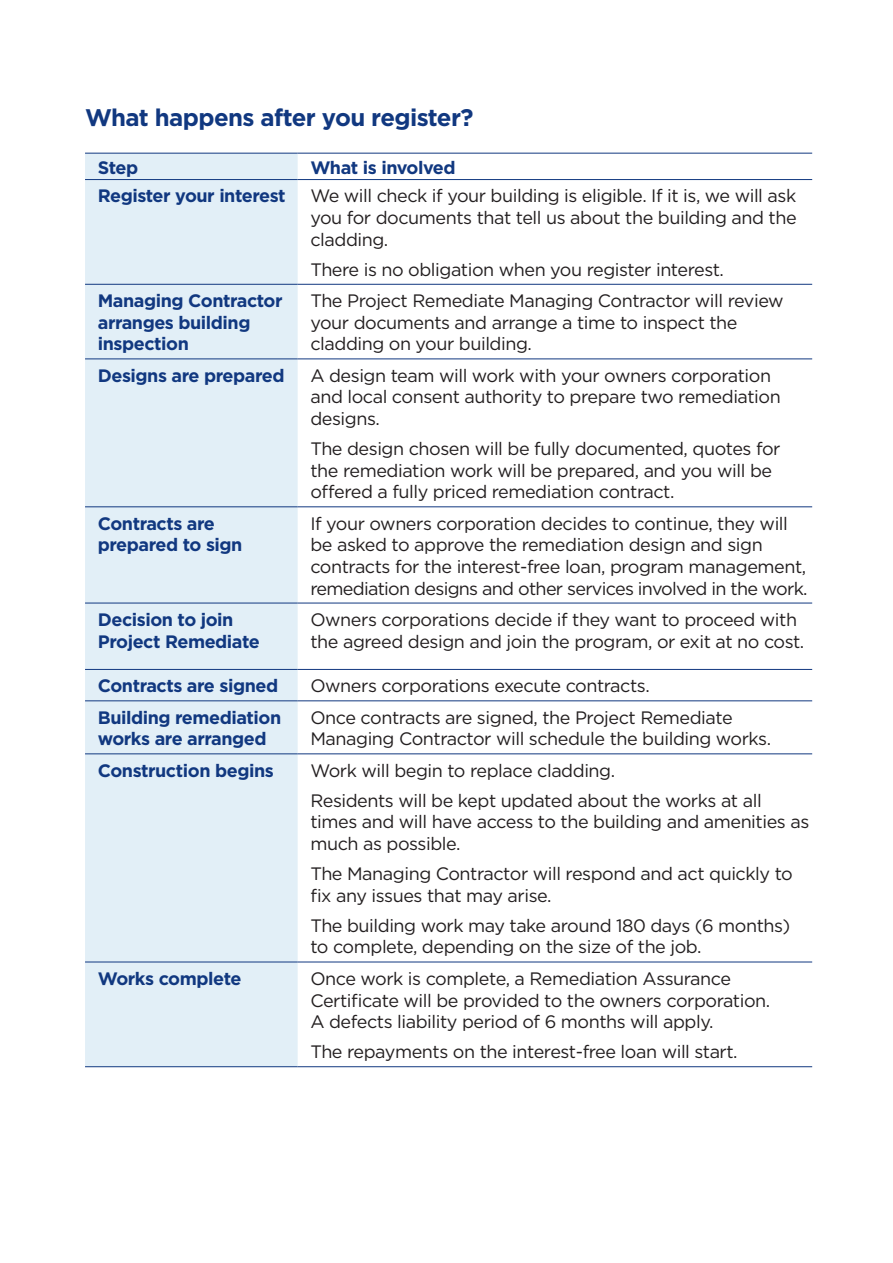
<style>
.page{position:relative;width:893px;height:1263px;background:#fff}
.page>*{position:absolute;margin:0;border:0;box-sizing:border-box;transform-origin:0 0}
.t1{font:700 24px "Gotham";letter-spacing:-.025em;color:#113880}
.table_text_12{font:18px/21.6px "Gotham";letter-spacing:-.025em;color:#231f20}
.table_text_12_bold{font:700 18px/21.6px "Gotham";letter-spacing:-.025em;color:#113880}
</style>
<div class="page">
<div style="left:85px;top:154px;width:213px;height:912px;background:#e2eff7"></div>
<hr style="left:85px;top:153px;width:213px;height:1px;background:#113880">
<hr style="left:298px;top:153px;width:514px;height:1px;background:#113880">
<hr style="left:85px;top:179px;width:213px;height:1px;background:#113880">
<hr style="left:298px;top:179px;width:514px;height:1px;background:#113880">
<hr style="left:85px;top:284px;width:213px;height:1px;background:#113880">
<hr style="left:298px;top:284px;width:514px;height:1px;background:#113880">
<hr style="left:85px;top:358px;width:213px;height:1px;background:#113880">
<hr style="left:298px;top:358px;width:514px;height:1px;background:#113880">
<hr style="left:85px;top:506px;width:213px;height:1px;background:#113880">
<hr style="left:298px;top:506px;width:514px;height:1px;background:#113880">
<hr style="left:85px;top:603px;width:213px;height:1px;background:#113880">
<hr style="left:298px;top:603px;width:514px;height:1px;background:#113880">
<hr style="left:85px;top:669px;width:213px;height:1px;background:#113880">
<hr style="left:298px;top:669px;width:514px;height:1px;background:#113880">
<hr style="left:85px;top:700px;width:213px;height:1px;background:#113880">
<hr style="left:298px;top:700px;width:514px;height:1px;background:#113880">
<hr style="left:85px;top:753px;width:213px;height:1px;background:#113880">
<hr style="left:298px;top:753px;width:514px;height:1px;background:#113880">
<hr style="left:85px;top:962px;width:213px;height:1px;background:#113880">
<hr style="left:298px;top:962px;width:514px;height:1px;background:#113880">
<hr style="left:85px;top:1066px;width:213px;height:1px;background:#113880">
<hr style="left:298px;top:1066px;width:514px;height:1px;background:#113880">
<h2 class="t1" style="left:85px;top:101px;width:390px">What happens after you register?</h2>
<h4 class="table_text_12_bold" style="left:98px;top:156px;width:42px">Step</h4>
<h4 class="table_text_12_bold" style="left:310px;top:156px;width:147px">What is involved</h4>
<p class="table_text_12_bold" style="left:98px;top:185px;width:189px">Register your interest</p>
<p class="table_text_12" style="left:310px;top:185px;width:488px;text-align:justify">We will check if your building is eligible. If it is, we will ask you for documents that tell us about the building and the cladding.</p>
<p class="table_text_12" style="left:310px;top:258px;width:415px">There is no obligation when you register interest.</p>
<p class="table_text_12_bold" style="left:98px;top:290px;width:186px">Managing Contractor arranges building inspection</p>
<p class="table_text_12" style="left:310px;top:290px;width:475px">The Project Remediate Managing Contractor will review your documents and arrange a time to inspect the cladding on your building.</p>
<p class="table_text_12_bold" style="left:98px;top:364px;width:188px">Designs are prepared</p>
<p class="table_text_12" style="left:310px;top:364px;width:472px">A design team will work with your owners corporation and local consent authority to prepare two remediation designs.</p>
<p class="table_text_12" style="left:310px;top:438px;width:472px">The design chosen will be fully documented, quotes for the remediation work will be prepared, and you will be offered a fully priced remediation contract.</p>
<p class="table_text_12_bold" style="left:98px;top:512px;width:146px">Contracts are prepared to sign</p>
<p class="table_text_12" style="left:310px;top:512px;width:499px">If your owners corporation decides to continue, they will be asked to approve the remediation design and sign contracts for the interest-free loan, program management, remediation designs and other services involved in the work.</p>
<p class="table_text_12_bold" style="left:98px;top:609px;width:164px">Decision to join<br>Project Remediate</p>
<p class="table_text_12" style="left:310px;top:608px;width:495px">Owners corporations decide if they want to proceed with the agreed design and join the program, or exit at no cost.</p>
<p class="table_text_12_bold" style="left:98px;top:675px;width:182px">Contracts are signed</p>
<p class="table_text_12" style="left:310px;top:675px;width:341px">Owners corporations execute contracts.</p>
<p class="table_text_12_bold" style="left:98px;top:706px;width:185px">Building remediation works are arranged</p>
<p class="table_text_12" style="left:310px;top:706px;width:462px">Once contracts are signed, the Project Remediate<br>Managing Contractor will schedule the building works.</p>
<p class="table_text_12_bold" style="left:98px;top:759px;width:178px">Construction begins</p>
<p class="table_text_12" style="left:310px;top:759px;width:306px">Work will begin to replace cladding.</p>
<p class="table_text_12" style="left:310px;top:789px;width:500px">Residents will be kept updated about the works at all times and will have access to the building and amenities as much as possible.</p>
<p class="table_text_12" style="left:310px;top:863px;width:484px">The Managing Contractor will respond and act quickly to fix any issues that may arise.</p>
<p class="table_text_12" style="left:310px;top:914px;width:481px">The building work may take around 180 days (6 months) to complete, depending on the size of the job.</p>
<p class="table_text_12_bold" style="left:98px;top:967px;width:145px">Works complete</p>
<p class="table_text_12" style="left:310px;top:967px;width:461px">Once work is complete, a Remediation Assurance<br>Certificate will be provided to the owners corporation.<br>A defects liability period of 6 months will apply.</p>
<p class="table_text_12" style="left:310px;top:1041px;width:429px">The repayments on the interest-free loan will start.</p>
</div>
